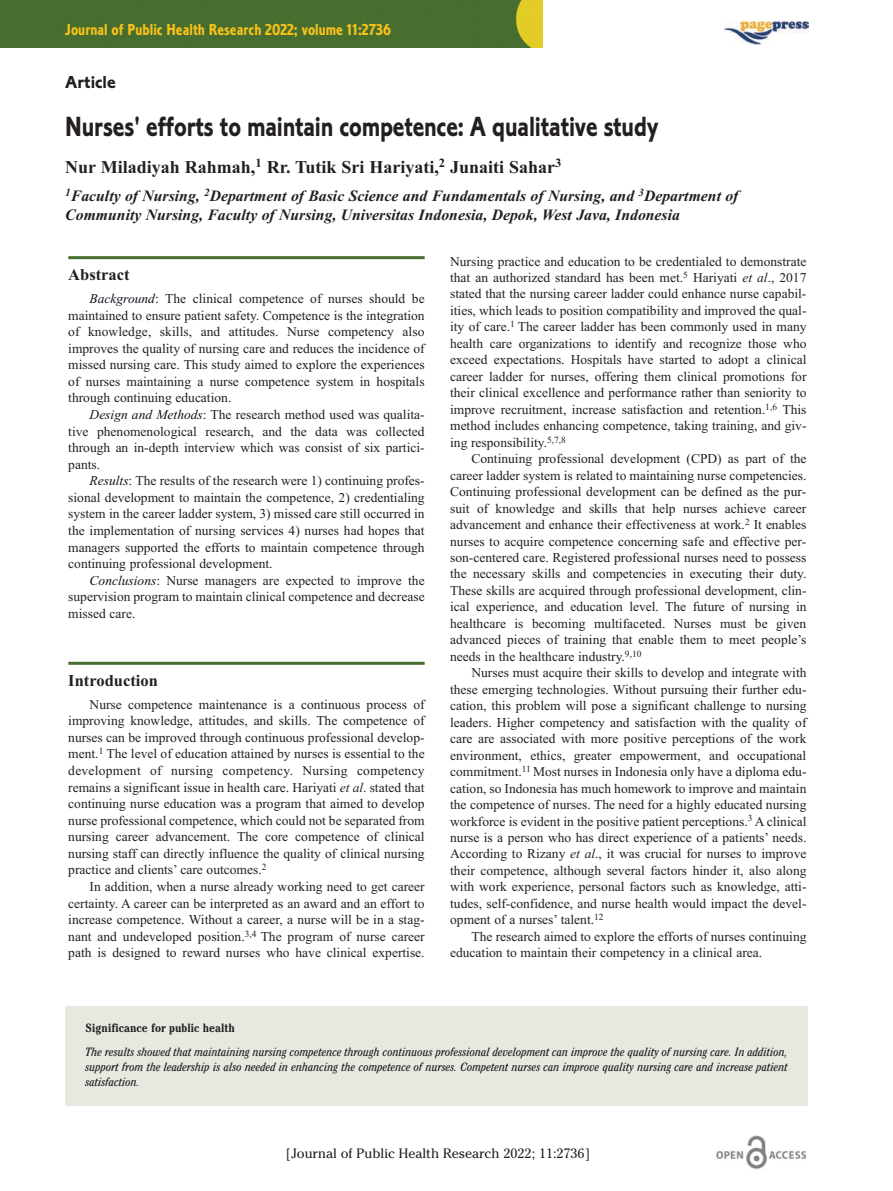
<style>
.page{position:relative;width:893px;height:1191px;background:#fff}
.page>*{position:absolute;margin:0;border:0;box-sizing:border-box;transform-origin:0 0}
.t1{font:28.8px "Corinthian Bold Plain";letter-spacing:-.005em;color:#231f20;scale:.83 1}
.t2{font:700 18px "Times New Roman";color:#231f20}
.t3{font:18px "Corinthian Bold Plain";color:#231f20}
.t4{font:16.5px "Corinthian Bold Condensed Plain";color:#f7c119}
.t5{font:700 16.5px "Times New Roman";color:#231f20}
.t6{font:italic 700 15.75px/19.5px "Times New Roman";color:#231f20}
.t7{font:13.5px/16.5px "Times New Roman";color:#231f20;text-align:justify}
.t8{font:13.5px "Cheltenham";color:#231f20}
.t9{font:italic condensed 12px/15px "Cheltenham";color:#231f20;text-align:justify}
.t10{font:700 condensed 12px "Cheltenham";color:#231f20}
.s1{font-style:italic;color:#0e101a}
.s2{font-style:italic}
</style>
<div class="page">
<div style="left:0;top:0;width:543px;height:48px;background:#476e2f"></div>
<img style="left:716px;top:1135px;width:91px;height:35px">
<hr style="left:68px;top:256px;width:357px;height:3px;background:#486d30">
<hr style="left:68px;top:662px;width:357px;height:3px;background:#486d30">
<div style="left:65px;top:1006px;width:743px;height:100px;background:#e5e9df"></div>
<img style="left:724px;top:20px;width:85px;height:24px">
<p class="t4" style="left:65px;top:24px;width:328px">Journal of Public Health Research 2022; volume 11:2736</p>
<h2 class="t3" style="left:65px;top:76px;width:52px">Article</h2>
<h1 class="t1" style="left:65px;top:117px;width:716px">Nurses' efforts to maintain competence: A qualitative study</h1>
<h2 class="t2" style="left:65px;top:156px;width:498px">Nur Miladiyah Rahmah,<sup>1</sup> Rr. Tutik Sri Hariyati,<sup>2</sup> Junaiti Sahar<sup>3</sup></h2>
<p class="t6" style="left:65px;top:185px;width:675px"><sup>1</sup>Faculty of Nursing, <sup>2</sup>Department of Basic Science and Fundamentals of Nursing, and <sup>3</sup>Department of<br>Community Nursing, Faculty of Nursing, Universitas Indonesia, Depok, West Java, Indonesia</p>
<p class="t5" style="left:68px;top:265px;width:63px">Abstract</p>
<p class="t7" style="left:68px;top:290px;width:358px;text-indent:21px"><span class="s1">Background</span>: The clinical competence of nurses should be maintained to ensure patient safety. Competence is the integration of knowledge, skills, and attitudes. Nurse competency also improves the quality of nursing care and reduces the incidence of missed nursing care. This study aimed to explore the experiences of nurses maintaining a nurse competence system in hospitals through continuing education.</p>
<p class="t7" style="left:68px;top:406px;width:358px;text-indent:21px"><span class="s1">Design and Methods</span>: The research method used was qualita&shy;tive phenomenological research, and the data was collected through an in-depth interview which was consist of six partici&shy;pants.</p>
<p class="t7" style="left:68px;top:472px;width:358px;text-indent:21px"><span class="s1">Results</span>: The results of the research were 1) continuing profes&shy;sional development to maintain the competence, 2) credentialing system in the career ladder system, 3) missed care still occurred in the implementation of nursing services 4) nurses had hopes that managers supported the efforts to maintain competence through continuing professional development.</p>
<p class="t7" style="left:68px;top:572px;width:358px;text-indent:21px"><span class="s1">Conclusions</span>: Nurse managers are expected to improve the supervision program to maintain clinical competence and decrease missed care.</p>
<p class="t5" style="left:68px;top:670px;width:91px">Introduction</p>
<p class="t7" style="left:68px;top:696px;width:358px;text-indent:21px">Nurse competence maintenance is a continuous process of improving knowledge, attitudes, and skills. The competence of nurses can be improved through continuous professional develop&shy;ment.<sup>1</sup> The level of education attained by nurses is essential to the development of nursing competency. Nursing competency remains a significant issue in health care. Hariyati <span class="s2">et al</span>. stated that continuing nurse education was a program that aimed to develop nurse professional competence, which could not be separated from nursing career advancement. The core competence of clinical nursing staff can directly influence the quality of clinical nursing practice and clients’ care outcomes.<sup>2</sup></p>
<p class="t7" style="left:68px;top:878px;width:358px;text-indent:21px">In addition, when a nurse already working need to get career certainty. A career can be interpreted as an award and an effort to increase competence. Without a career, a nurse will be in a stag&shy;nant and undeveloped position.<sup>3,4</sup> The program of nurse career path is designed to reward nurses who have clinical expertise.</p>
<p class="t7" style="left:450px;top:253px;width:358px">Nursing practice and education to be credentialed to demonstrate that an authorized standard has been met.<sup>5</sup> Hariyati <span class="s2">et al</span>., 2017 stated that the nursing career ladder could enhance nurse capabil&shy;ities, which leads to position compatibility and improved the qual&shy;ity of care.<sup>1</sup> The career ladder has been commonly used in many health care organizations to identify and recognize those who exceed expectations. Hospitals have started to adopt a clinical career ladder for nurses, offering them clinical promotions for their clinical excellence and performance rather than seniority to improve recruitment, increase satisfaction and retention.<sup>1,6</sup> This method includes enhancing competence, taking training, and giv&shy;ing responsibility.<sup>5,7,8</sup></p>
<p class="t7" style="left:450px;top:450px;width:358px;text-indent:21px">Continuing professional development (CPD) as part of the career ladder system is related to maintaining nurse competencies.<br>Continuing professional development can be defined as the pur&shy;suit of knowledge and skills that help nurses achieve career advancement and enhance their effectiveness at work.<sup>2</sup> It enables nurses to acquire competence concerning safe and effective per&shy;son-centered care. Registered professional nurses need to possess the necessary skills and competencies in executing their duty.<br>These skills are acquired through professional development, clin&shy;ical experience, and education level. The future of nursing in healthcare is becoming multifaceted. Nurses must be given advanced pieces of training that enable them to meet people’s needs in the healthcare industry.<sup>9,10</sup></p>
<p class="t7" style="left:450px;top:664px;width:358px;text-indent:21px">Nurses must acquire their skills to develop and integrate with these emerging technologies. Without pursuing their further edu&shy;cation, this problem will pose a significant challenge to nursing leaders. Higher competency and satisfaction with the quality of care are associated with more positive perceptions of the work environment, ethics, greater empowerment, and occupational commitment.<sup>11</sup> Most nurses in Indonesia only have a diploma edu&shy;cation, so Indonesia has much homework to improve and maintain the competence of nurses. The need for a highly educated nursing workforce is evident in the positive patient perceptions.<sup>3</sup> A clinical nurse is a person who has direct experience of a patients’ needs.<br>According to Rizany <span class="s2">et al</span>., it was crucial for nurses to improve their competence, although several factors hinder it, also along with work experience, personal factors such as knowledge, atti&shy;tudes, self-confidence, and nurse health would impact the devel&shy;opment of a nurses’ talent.<sup>12</sup></p>
<p class="t7" style="left:450px;top:928px;width:358px;text-indent:21px">The research aimed to explore the efforts of nurses continuing education to maintain their competency in a clinical area.</p>
<p class="t10" style="left:86px;top:1024px;width:151px">Significance for public health</p>
<p class="t9" style="left:86px;top:1045px;width:704px">The results showed that maintaining nursing competence through continuous professional development can improve the quality of nursing care. In addition, support from the leadership is also needed in enhancing the competence of nurses. Competent nurses can improve quality nursing care and increase patient satisfaction.</p>
<p class="t8" style="left:286px;top:1145px;width:306px">[Journal of Public Health Research 2022; 11:2736]</p>
</div>
